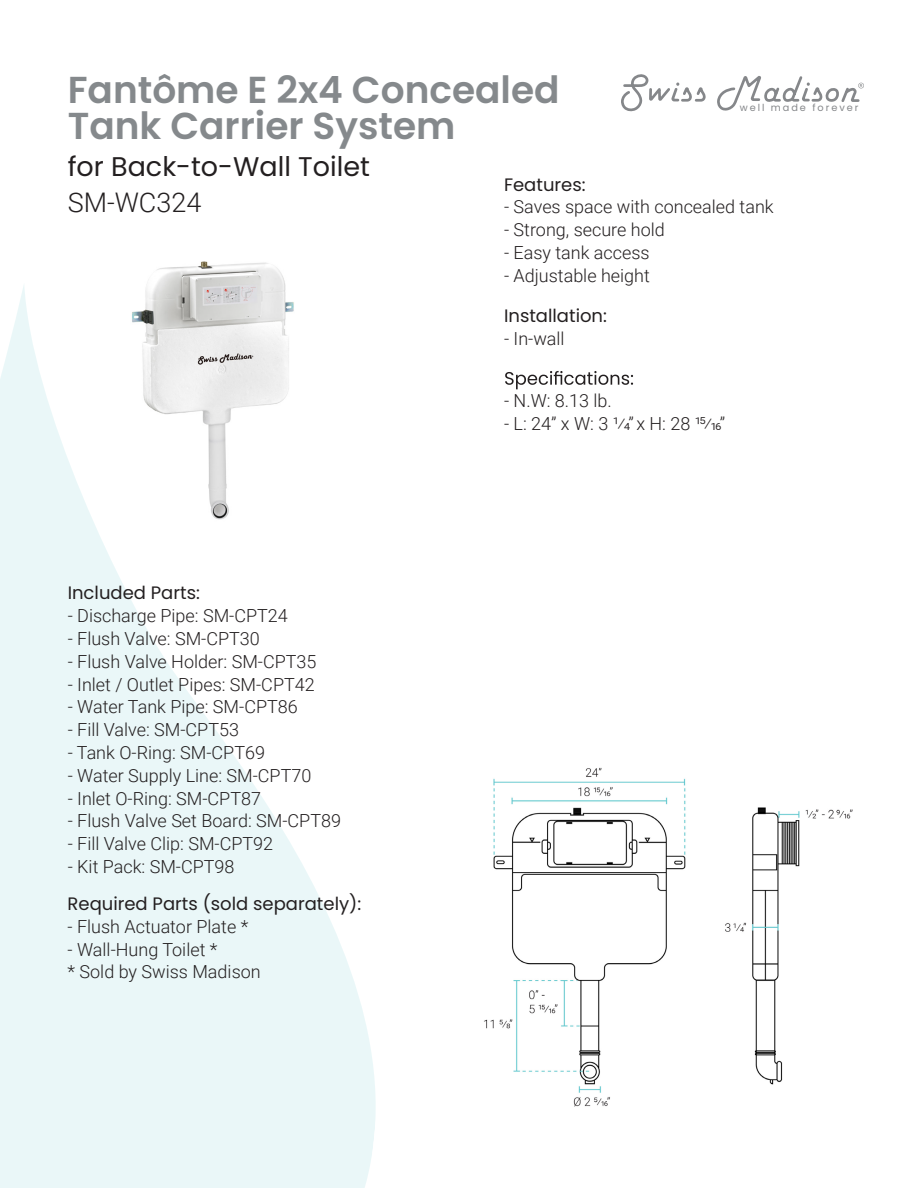
<style>
.page{position:relative;width:918px;height:1188px;background:#fff}
.page>*{position:absolute;margin:0;border:0;box-sizing:border-box;transform-origin:0 0}
.t1{font:600 37.5px/36px "Poppins";color:#85898c}
.t2{font:27px "Poppins";color:#231f20}
.t3{font:300 27px "Roboto";color:#231f20}
.t4{font:300 18px/22.8px "Roboto";color:#231f20}
.t5{font:18px "Poppins";color:#231f20}
.t6{font:9.75px "Poppins";letter-spacing:.2em;color:#85878a}
</style>
<div class="page">
<img style="left:157px;top:261px;width:128px;height:22px">
<svg style="left:0;top:283px;width:376px;height:905px;fill:#eaf7f8"></svg>
<img style="left:484px;top:767px;width:369px;height:340px">
<svg style="left:505px;top:371px;width:128px;height:18px"></svg>
<svg style="left:621px;top:74px;width:85px;height:38px"></svg>
<svg style="left:717px;top:76px;width:147px;height:35px"></svg>
<h1 class="t1" style="left:68px;top:72px;width:493px">Fantôme E 2x4 Concealed<br>Tank Carrier System</h1>
<h2 class="t2" style="left:68px;top:150px;width:304px">for Back-to-Wall Toilet</h2>
<h2 class="t3" style="left:68px;top:184px;width:135px">SM-WC324</h2>
<p class="t6" style="left:740px;top:102px;width:120px">well made forever</p>
<p class="t5" style="left:504px;top:174px;width:83px">Features:</p>
<p class="t4" style="left:504px;top:195px;width:271px">- Saves space with concealed tank</p>
<p class="t4" style="left:504px;top:218px;width:162px">- Strong, secure hold</p>
<p class="t4" style="left:504px;top:240px;width:147px">- Easy tank access</p>
<p class="t4" style="left:504px;top:263px;width:147px">- Adjustable height</p>
<p class="t5" style="left:504px;top:305px;width:104px">Installation:</p>
<p class="t4" style="left:504px;top:326px;width:62px">- In-wall</p>
<p class="t5" style="left:68px;top:583px;width:134px">Included Parts:</p>
<p class="t4" style="left:68px;top:604px;width:222px">- Discharge Pipe: SM-CPT24</p>
<p class="t4" style="left:68px;top:627px;width:194px">- Flush Valve: SM-CPT30</p>
<p class="t4" style="left:68px;top:649px;width:250px">- Flush Valve Holder: SM-CPT35</p>
<p class="t4" style="left:68px;top:672px;width:249px">- Inlet / Outlet Pipes: SM-CPT42</p>
<p class="t4" style="left:68px;top:695px;width:232px">- Water Tank Pipe: SM-CPT86</p>
<p class="t4" style="left:68px;top:718px;width:173px">- Fill Valve: SM-CPT53</p>
<p class="t4" style="left:68px;top:741px;width:199px">- Tank O-Ring: SM-CPT69</p>
<p class="t4" style="left:68px;top:763px;width:245px">- Water Supply Line: SM-CPT70</p>
<p class="t4" style="left:68px;top:786px;width:195px">- Inlet O-Ring: SM-CPT87</p>
<p class="t4" style="left:68px;top:809px;width:275px">- Flush Valve Set Board: SM-CPT89</p>
<p class="t4" style="left:68px;top:832px;width:207px">- Fill Valve Clip: SM-CPT92</p>
<p class="t4" style="left:68px;top:855px;width:168px">- Kit Pack: SM-CPT98</p>
<p class="t5" style="left:68px;top:893px;width:295px">Required Parts (sold separately):</p>
<p class="t4" style="left:68px;top:914px;width:182px">- Flush Actuator Plate *</p>
<p class="t4" style="left:68px;top:937px;width:195px">- Wall-Hung Toilet *<br>* Sold by Swiss Madison</p>
<p class="t4" style="left:504px;top:389px;width:109px">- N.W: 8.13 lb.</p>
<p class="t4" style="left:504px;top:412px;width:223px">- L: 24” x W: 3 ¹⁄4” x H: 28 ¹5⁄16”</p>
</div>
